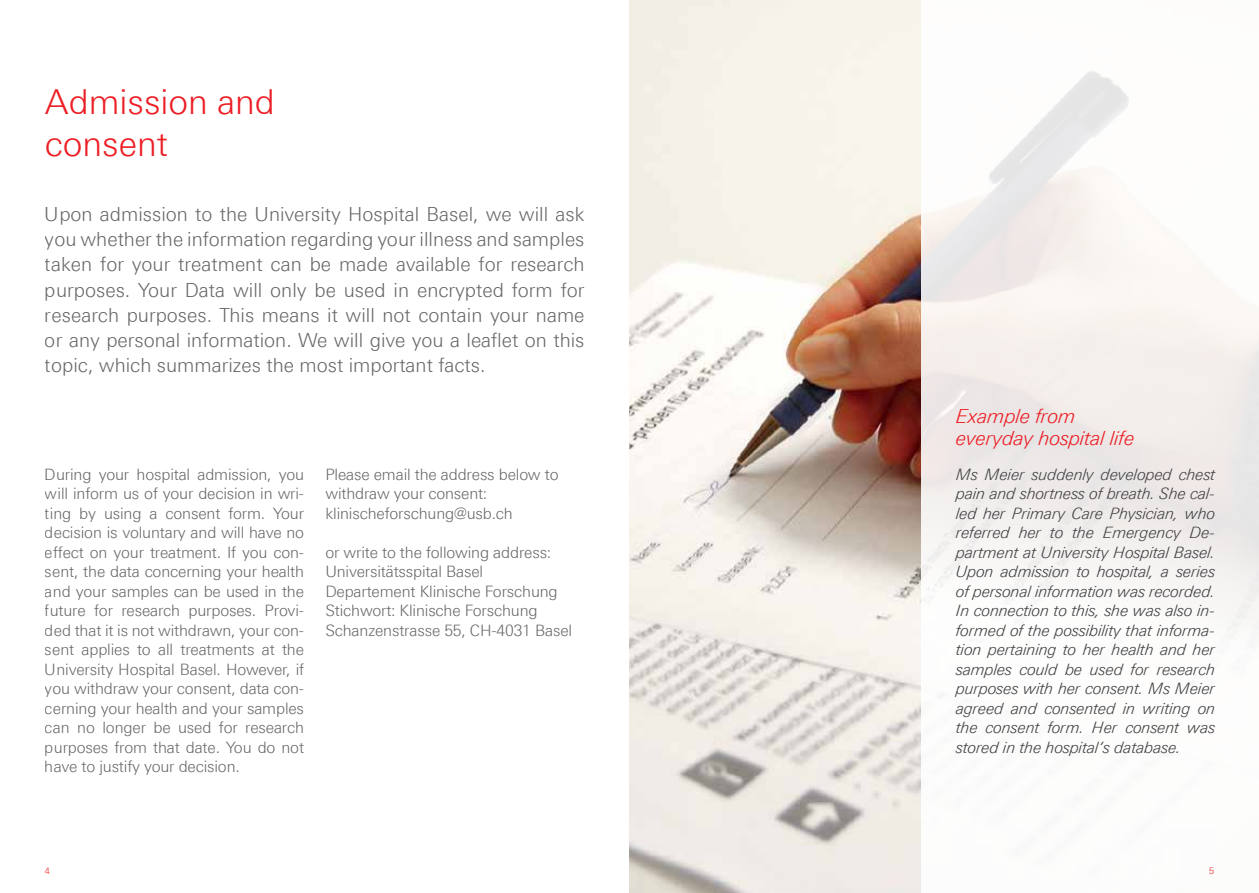
<style>
.page{position:relative;width:1259px;height:893px;background:#fff}
.page>*{position:absolute;margin:0;border:0;box-sizing:border-box;transform-origin:0 0}
.t1{font:300 34.5px/41.4px "LT Univers Basic";color:#ed1d24}
.t2{font:300 19.5px/25.2px "LT Univers Basic";color:#414042;text-align:justify}
.t3{font:italic 300 19.5px/22.5px "LT Univers Basic";color:#ed1d24}
.t4{font:300 15.75px/19.5px "LT Univers Basic";letter-spacing:-.01em;color:#414042}
.t5{font:italic 300 15.75px/19.5px "LT Univers Basic";color:#414042;text-align:justify}
.t6{font:300 9px "LT Univers Basic";color:#ed2124}
</style>
<div class="page">
<img style="left:629px;top:0;width:292px;height:893px">
<svg style="left:921px;top:71px;width:338px;height:625px"></svg>
<h1 class="t1" style="left:45px;top:81px;width:231px">Admission and consent</h1>
<p class="t2" style="left:45px;top:201px;width:541px">Upon admission to the University Hospital Basel, we will ask you whether the information regarding your illness and samples taken for your treatment can be made available for research purposes. Your Data will only be used in encrypted form for research purposes. This means it will not contain your name or any personal information. We will give you a leaflet on this topic, which summarizes the most important facts.</p>
<p class="t4" style="left:45px;top:464px;width:261px;text-align:justify">During your hospital admission, you will inform us of your decision in wri&shy;ting by using a consent form. Your decision is voluntary and will have no effect on your treatment. If you con&shy;sent, the data concerning your health and your samples can be used in the future for research purposes. Provi&shy;ded that it is not withdrawn, your con&shy;sent applies to all treatments at the University Hospital Basel. However, if you withdraw your consent, data con&shy;cerning your health and your samples can no longer be used for research purposes from that date. You do not have to justify your decision.</p>
<p class="t4" style="left:325px;top:464px;width:235px">Please email the address below to withdraw your consent: klinischeforschung@usb.ch</p>
<p class="t4" style="left:325px;top:542px;width:248px">or write to the following address:<br>Universitätsspital Basel<br>Departement Klinische Forschung<br>Stichwort: Klinische Forschung<br>Schanzenstrasse 55, CH-4031 Basel</p>
<p class="t3" style="left:956px;top:404px;width:180px">Example from everyday hospital life</p>
<p class="t5" style="left:956px;top:464px;width:261px">Ms Meier suddenly developed chest pain and shortness of breath. She cal&shy;led her Primary Care Physician, who referred her to the Emergency De&shy;partment at University Hospital Basel.<br>Upon admission to hospital, a series of personal information was recorded.<br>In connection to this, she was also in&shy;formed of the possibility that informa&shy;tion pertaining to her health and her samples could be used for research purposes with her consent. Ms Meier agreed and consented in writing on the consent form. Her consent was stored in the hospital‘s database.</p>
<p class="t6" style="left:45px;top:865px;width:7px">4</p>
<p class="t6" style="left:1209px;top:865px;width:7px">5</p>
</div>
